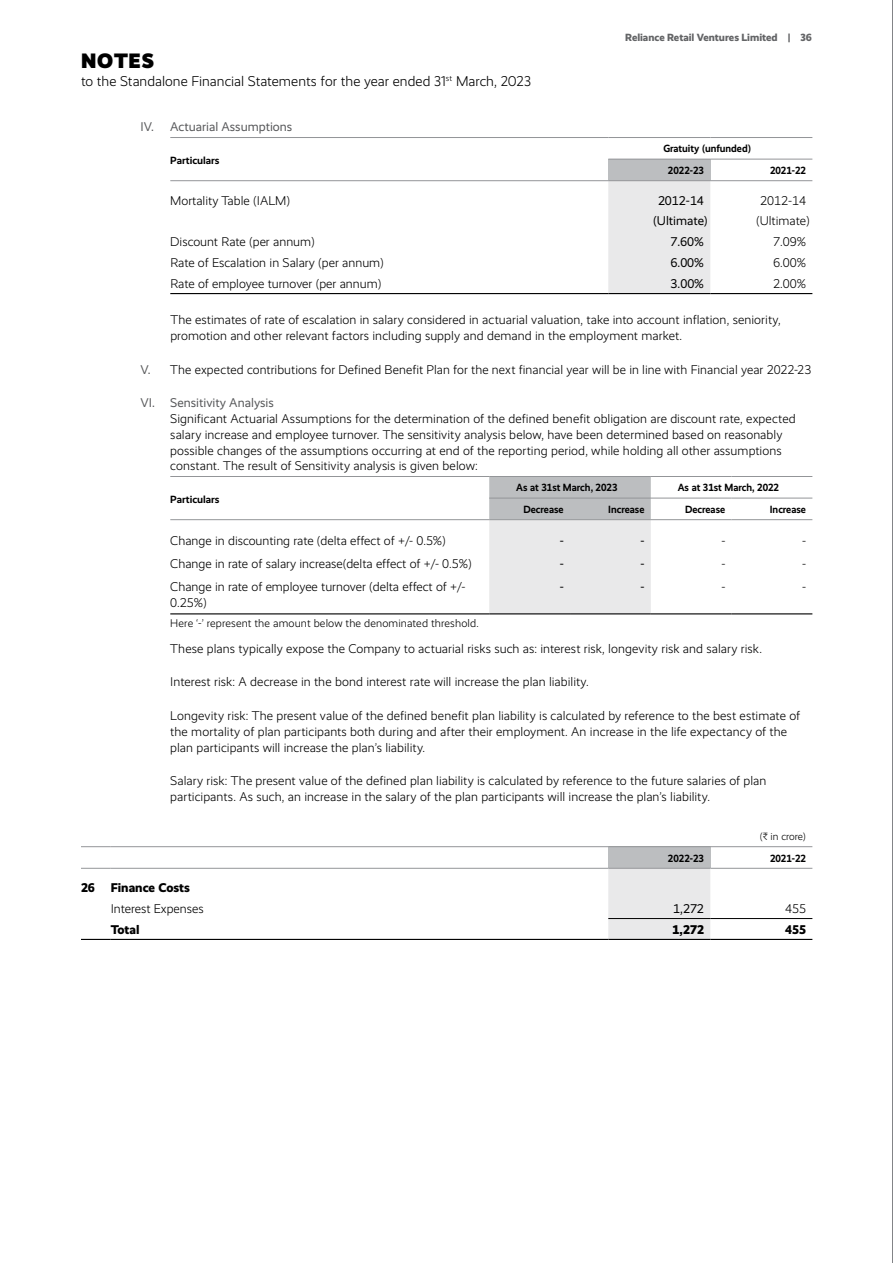
<style>
.page{position:relative;width:893px;height:1263px;background:#fff}
.page>*{position:absolute;margin:0;border:0;box-sizing:border-box;transform-origin:0 0}
.t1{font:900 21px "Realist";letter-spacing:.035em;color:#000}
.t2{font:300 14.25px "Realist";color:#000}
.t3{font:300 12.75px/15.8px "Realist";color:#000}
.t4{font:12.75px "Realist";color:#58595b}
.t5{font:12.75px "Realist";color:#000}
.t6{font:800 12.75px "Realist";color:#000}
.t7{font:300 11.25px "Realist";letter-spacing:.01em;color:#000}
.t8{font:700 10.5px/21.6px "Realist";color:#000;scale:.95 1}
.t9{font:800 10.5px "Realist";letter-spacing:-.005em;color:#636466}
.t10{font:700 10.5px "Realist";color:#000}
.t11{font:300 10.5px "Realist";color:#000}
.s1{font-weight:400;color:#58595b}
.s2{font-family:"ITF Rupee";font-weight:400}
</style>
<div class="page">
<hr style="left:892px;top:0;width:1px;height:1263px;background:#77787b">
<div style="left:608px;top:159px;width:102px;height:22px;background:#bcbec0"></div>
<div style="left:608px;top:181px;width:102px;height:112px;background:#e9e9ea"></div>
<hr style="left:170px;top:137px;width:438px;height:1px;background:#939598">
<hr style="left:170px;top:180px;width:438px;height:1px;background:#939598">
<hr style="left:710px;top:180px;width:102px;height:1px;background:#939598">
<hr style="left:608px;top:180px;width:102px;height:1px;background:#939598">
<hr style="left:608px;top:137px;width:102px;height:1px;background:#939598">
<hr style="left:710px;top:137px;width:102px;height:1px;background:#939598">
<hr style="left:608px;top:159px;width:102px;height:1px;background:#939598">
<hr style="left:710px;top:159px;width:102px;height:1px;background:#939598">
<hr style="left:170px;top:293px;width:438px;height:1px;background:#000">
<hr style="left:608px;top:293px;width:102px;height:1px;background:#000">
<hr style="left:710px;top:293px;width:102px;height:1px;background:#000">
<svg style="left:489px;top:477px;width:162px;height:136px;background:#dbdbdc"></svg>
<hr style="left:170px;top:476px;width:319px;height:1px;background:#939598">
<hr style="left:489px;top:498px;width:81px;height:1px;background:#939598">
<hr style="left:570px;top:498px;width:81px;height:1px;background:#939598">
<hr style="left:170px;top:519px;width:319px;height:1px;background:#939598">
<hr style="left:489px;top:476px;width:81px;height:1px;background:#939598">
<hr style="left:570px;top:476px;width:81px;height:1px;background:#939598">
<hr style="left:489px;top:519px;width:81px;height:1px;background:#939598">
<hr style="left:570px;top:519px;width:81px;height:1px;background:#939598">
<hr style="left:651px;top:519px;width:81px;height:1px;background:#939598">
<hr style="left:732px;top:519px;width:80px;height:1px;background:#939598">
<hr style="left:651px;top:476px;width:81px;height:1px;background:#939598">
<hr style="left:732px;top:476px;width:80px;height:1px;background:#939598">
<hr style="left:651px;top:498px;width:81px;height:1px;background:#939598">
<hr style="left:732px;top:498px;width:80px;height:1px;background:#939598">
<hr style="left:170px;top:613px;width:319px;height:1px;background:#000">
<hr style="left:489px;top:613px;width:81px;height:1px;background:#000">
<hr style="left:570px;top:613px;width:81px;height:1px;background:#000">
<hr style="left:651px;top:613px;width:81px;height:1px;background:#000">
<hr style="left:732px;top:613px;width:80px;height:1px;background:#000">
<div style="left:608px;top:847px;width:102px;height:21px;background:#bcbec0"></div>
<div style="left:608px;top:869px;width:102px;height:70px;background:#e9e9ea"></div>
<hr style="left:81px;top:868px;width:30px;height:1px;background:#939598">
<hr style="left:81px;top:939px;width:30px;height:1px;background:#000">
<hr style="left:111px;top:939px;width:497px;height:1px;background:#000">
<hr style="left:111px;top:868px;width:497px;height:1px;background:#939598">
<hr style="left:608px;top:918px;width:102px;height:1px;background:#000">
<hr style="left:608px;top:939px;width:102px;height:1px;background:#000">
<hr style="left:608px;top:868px;width:102px;height:1px;background:#939598">
<hr style="left:710px;top:918px;width:102px;height:1px;background:#000">
<hr style="left:710px;top:939px;width:102px;height:1px;background:#000">
<hr style="left:710px;top:868px;width:102px;height:1px;background:#939598">
<hr style="left:608px;top:846px;width:102px;height:1px;background:#939598">
<hr style="left:710px;top:846px;width:102px;height:1px;background:#939598">
<hr style="left:81px;top:846px;width:30px;height:1px;background:#939598">
<hr style="left:111px;top:846px;width:497px;height:1px;background:#939598">
<h1 class="t1" style="left:81px;top:48px;width:74px">NOTES</h1>
<p class="t2" style="left:81px;top:73px;width:451px">to the Standalone Financial Statements for the year ended 31<sup>st</sup> March, 2023</p>
<p class="t9" style="left:625px;top:31px;width:188px">Reliance Retail Ventures Limited | 36</p>
<p class="t4" style="left:141px;top:120px;width:153px">IV. Actuarial Assumptions</p>
<p class="t10" style="left:170px;top:154px;width:51px">Particulars</p>
<p class="t8" style="left:668px;top:138px;width:89px;text-indent:-5px">Gratuity (unfunded)<br>2022-23</p>
<p class="t8" style="left:770px;top:160px;width:39px">2021-22</p>
<p class="t3" style="left:170px;top:192px;width:121px">Mortality Table (IALM)</p>
<p class="t5" style="left:658px;top:193px;width:47px">2012-14</p>
<p class="t3" style="left:760px;top:192px;width:47px">2012-14</p>
<p class="t5" style="left:653px;top:214px;width:56px">(Ultimate)</p>
<p class="t3" style="left:756px;top:213px;width:55px">(Ultimate)</p>
<p class="t3" style="left:170px;top:234px;width:146px">Discount Rate (per annum)</p>
<p class="t5" style="left:670px;top:235px;width:35px">7.60%</p>
<p class="t3" style="left:773px;top:234px;width:34px">7.09%</p>
<p class="t3" style="left:170px;top:255px;width:215px">Rate of Escalation in Salary (per annum)</p>
<p class="t5" style="left:670px;top:256px;width:35px">6.00%</p>
<p class="t3" style="left:773px;top:255px;width:34px">6.00%</p>
<p class="t3" style="left:170px;top:276px;width:213px">Rate of employee turnover (per annum)</p>
<p class="t5" style="left:670px;top:276px;width:35px">3.00%</p>
<p class="t3" style="left:773px;top:276px;width:34px">2.00%</p>
<p class="t3" style="left:170px;top:312px;width:612px">The estimates of rate of escalation in salary considered in actuarial valuation, take into account inflation, seniority, promotion and other relevant factors including supply and demand in the employment market.</p>
<p class="t3" style="left:141px;top:361px;width:672px"><span class="s1">V.</span> The expected contributions for Defined Benefit Plan for the next financial year will be in line with Financial year 2022-23</p>
<p class="t4" style="left:141px;top:396px;width:135px">VI. Sensitivity Analysis</p>
<p class="t3" style="left:170px;top:411px;width:627px">Significant Actuarial Assumptions for the determination of the defined benefit obligation are discount rate, expected salary increase and employee turnover. The sensitivity analysis below, have been determined based on reasonably possible changes of the assumptions occurring at end of the reporting period, while holding all other assumptions constant. The result of Sensitivity analysis is given below:</p>
<p class="t10" style="left:170px;top:493px;width:51px">Particulars</p>
<p class="t8" style="left:516px;top:477px;width:108px">As at 31st March, 2023</p>
<p class="t8" style="left:678px;top:477px;width:108px">As at 31st March, 2022</p>
<p class="t8" style="left:523px;top:498px;width:44px">Decrease</p>
<p class="t8" style="left:608px;top:498px;width:40px">Increase</p>
<p class="t8" style="left:685px;top:498px;width:44px">Decrease</p>
<p class="t8" style="left:770px;top:498px;width:40px">Increase</p>
<p class="t3" style="left:170px;top:533px;width:277px">Change in discounting rate (delta effect of +/- 0.5%)</p>
<p class="t5" style="left:560px;top:533px;width:6px">-</p>
<p class="t5" style="left:641px;top:533px;width:6px">-</p>
<p class="t3" style="left:721px;top:533px;width:6px">-</p>
<p class="t3" style="left:802px;top:533px;width:6px">-</p>
<p class="t3" style="left:170px;top:556px;width:303px">Change in rate of salary increase(delta effect of +/- 0.5%)</p>
<p class="t5" style="left:560px;top:556px;width:6px">-</p>
<p class="t5" style="left:641px;top:556px;width:6px">-</p>
<p class="t3" style="left:721px;top:556px;width:6px">-</p>
<p class="t3" style="left:802px;top:556px;width:6px">-</p>
<p class="t3" style="left:170px;top:579px;width:297px">Change in rate of employee turnover (delta effect of +/-<br>0.25%)</p>
<p class="t5" style="left:560px;top:580px;width:6px">-</p>
<p class="t5" style="left:641px;top:580px;width:6px">-</p>
<p class="t3" style="left:721px;top:579px;width:6px">-</p>
<p class="t3" style="left:802px;top:579px;width:6px">-</p>
<p class="t7" style="left:170px;top:617px;width:310px">Here ‘-’ represent the amount below the denominated threshold.</p>
<p class="t3" style="left:170px;top:640px;width:593px">These plans typically expose the Company to actuarial risks such as: interest risk, longevity risk and salary risk.</p>
<p class="t3" style="left:170px;top:674px;width:420px">Interest risk: A decrease in the bond interest rate will increase the plan liability.</p>
<p class="t3" style="left:170px;top:708px;width:631px">Longevity risk: The present value of the defined benefit plan liability is calculated by reference to the best estimate of the mortality of plan participants both during and after their employment. An increase in the life expectancy of the plan participants will increase the plan’s liability.</p>
<p class="t3" style="left:170px;top:773px;width:598px">Salary risk: The present value of the defined plan liability is calculated by reference to the future salaries of plan participants. As such, an increase in the salary of the plan participants will increase the plan’s liability.</p>
<p class="t11" style="left:760px;top:830px;width:48px">(<span class="s2">C</span> in crore)</p>
<p class="t8" style="left:668px;top:847px;width:39px">2022-23</p>
<p class="t8" style="left:770px;top:847px;width:39px">2021-22</p>
<p class="t6" style="left:81px;top:880px;width:110px">26 Finance Costs</p>
<p class="t3" style="left:111px;top:901px;width:94px">Interest Expenses</p>
<p class="t5" style="left:673px;top:901px;width:32px">1,272</p>
<p class="t3" style="left:785px;top:901px;width:22px">455</p>
<p class="t6" style="left:111px;top:922px;width:30px">Total</p>
<p class="t6" style="left:673px;top:922px;width:33px">1,272</p>
<p class="t6" style="left:785px;top:922px;width:22px">455</p>
</div>
